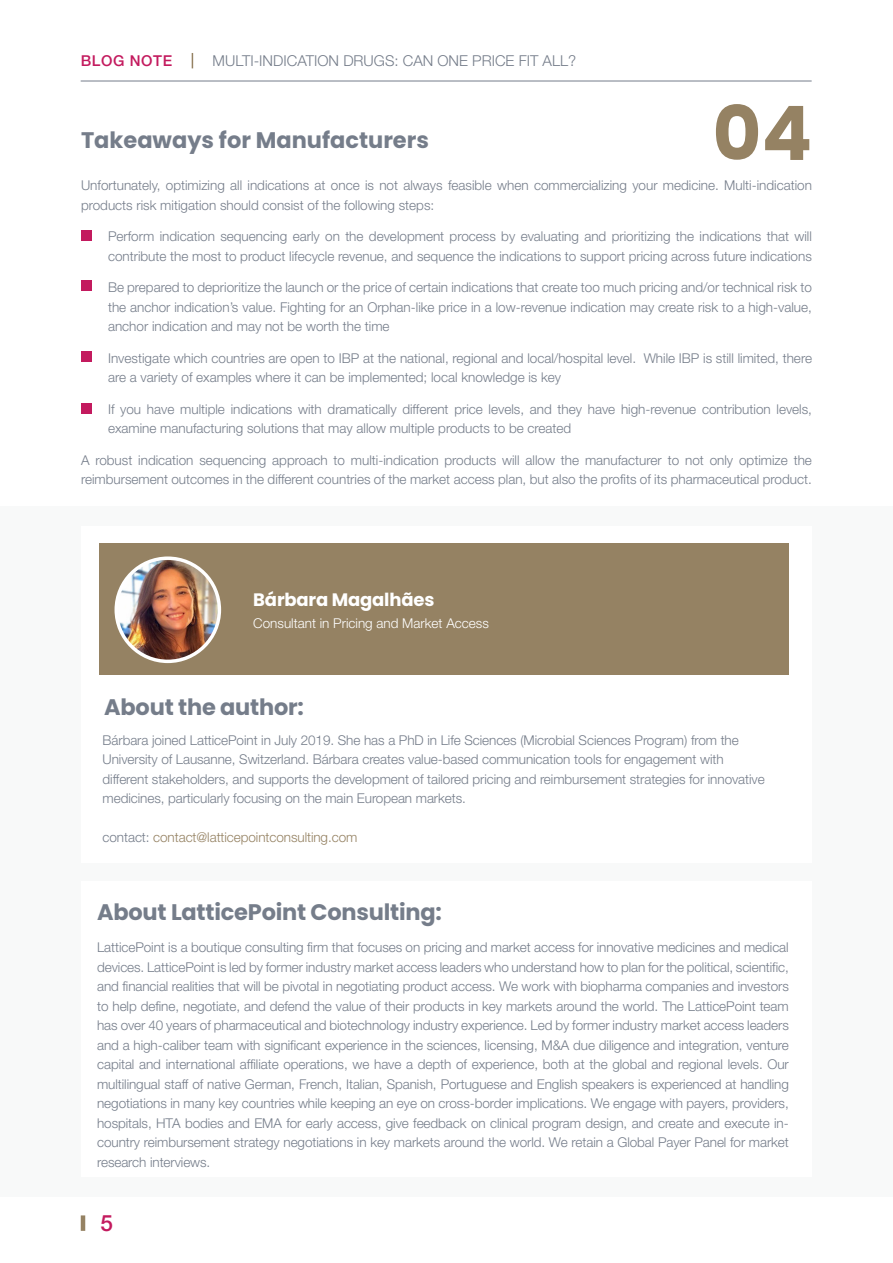
<style>
.page{position:relative;width:893px;height:1263px;background:#fff}
.page>*{position:absolute;margin:0;border:0;box-sizing:border-box;transform-origin:0 0}
.t1{font:700 75px "Poppins";color:#958263}
.t2{font:700 22.5px "Poppins";letter-spacing:-.01em;color:#757d8a}
.t3{font:500 22.5px "Helvetica Neue";color:#c31a5e}
.t4{font:700 18px "Poppins";letter-spacing:-.01em;color:#fff}
.t5{font:300 15px "Helvetica Neue";color:#757d8a}
.t6{font:500 15px "Helvetica Neue";letter-spacing:.04em;color:#c31a5e}
.t7{font:300 13.5px/19.5px "Helvetica Neue";color:#757d8a}
.t8{font:300 13.5px "Helvetica Neue";letter-spacing:-.005em;color:#958263}
.t9{font:300 13.5px "Helvetica Neue";color:#fff}
.s1{font-family:"Arial";font-weight:400;font-size:16.5px;color:#231f20}
.s2{color:#757d8a}
</style>
<div class="page">
<svg style="left:192px;top:53px;width:1px;height:15px"></svg>
<hr style="left:81px;top:1215px;width:4px;height:16px;background:#958263">
<hr style="left:81px;top:81px;width:731px;height:1px;background:#757d8a">
<div style="left:81px;top:230px;width:10px;height:11px;background:#c31a5e"></div>
<div style="left:81px;top:280px;width:10px;height:10px;background:#c31a5e"></div>
<div style="left:81px;top:351px;width:10px;height:10px;background:#c31a5e"></div>
<div style="left:81px;top:403px;width:10px;height:10px;background:#c31a5e"></div>
<div style="left:0;top:506px;width:893px;height:691px;background:#f8f9f9"></div>
<div style="left:81px;top:881px;width:731px;height:295px;background:#fff"></div>
<div style="left:81px;top:526px;width:731px;height:337px;background:#fff"></div>
<div style="left:100px;top:543px;width:689px;height:131px;background:#958263"></div>
<img style="left:116px;top:558px;width:103px;height:103px;border-radius:52px">
<div style="left:115px;top:556px;width:106px;height:107px;border:3px solid #fff;border-radius:50%"></div>
<p class="t6" style="left:81px;top:52px;width:93px">BLOG NOTE</p>
<p class="t5" style="left:213px;top:52px;width:365px">MULTI-INDICATION DRUGS: CAN ONE PRICE FIT ALL?</p>
<p class="t2" style="left:81px;top:127px;width:349px">Takeaways for Manufacturers</p>
<p class="t1" style="left:712px;top:90px;width:101px">04</p>
<p class="t7" style="left:81px;top:175px;width:732px">Unfortunately, optimizing all indications at once is not always feasible when commercializing your medicine. Multi-indication products risk mitigation should consist of the following steps:</p>
<p class="t7" style="left:81px;top:226px;width:732px;text-align:right"><span class="s1">•</span> Perform indication sequencing early on the development process by evaluating and prioritizing the indications that will contribute the most to product lifecycle revenue, and sequence the indications to support pricing across future indications</p>
<p class="t7" style="left:108px;top:277px;width:705px;text-align:justify;text-indent:-27px"><span class="s1">•</span> Be prepared to deprioritize the launch or the price of certain indications that create too much pricing and/or technical risk to the anchor indication’s value. Fighting for an Orphan-like price in a low-revenue indication may create risk to a high-value, anchor indication and may not be worth the time</p>
<p class="t7" style="left:108px;top:348px;width:705px;text-indent:-27px"><span class="s1">•</span> Investigate which countries are open to IBP at the national, regional and local/hospital level. While IBP is still limited, there are a variety of examples where it can be implemented; local knowledge is key</p>
<p class="t7" style="left:108px;top:399px;width:705px;text-indent:-27px"><span class="s1">•</span> If you have multiple indications with dramatically different price levels, and they have high-revenue contribution levels, examine manufacturing solutions that may allow multiple products to be created</p>
<p class="t7" style="left:81px;top:450px;width:732px">A robust indication sequencing approach to multi-indication products will allow the manufacturer to not only optimize the reimbursement outcomes in the different countries of the market access plan, but also the profits of its pharmaceutical product.</p>
<p class="t4" style="left:253px;top:589px;width:183px">Bárbara Magalhães</p>
<p class="t9" style="left:253px;top:615px;width:237px">Consultant in Pricing and Market Access</p>
<p class="t2" style="left:104px;top:694px;width:201px">About the author:</p>
<p class="t7" style="left:103px;top:730px;width:664px">Bárbara joined LatticePoint in July 2019. She has a PhD in Life Sciences (Microbial Sciences Program) from the University of Lausanne, Switzerland. Bárbara creates value-based communication tools for engagement with different stakeholders, and supports the development of tailored pricing and reimbursement strategies for innovative medicines, particularly focusing on the main European markets.</p>
<p class="t8" style="left:103px;top:829px;width:256px"><span class="s2">contact:</span> contact@latticepointconsulting.com</p>
<p class="t2" style="left:97px;top:899px;width:346px">About LatticePoint Consulting:</p>
<p class="t7" style="left:97px;top:937px;width:693px;text-align:justify">LatticePoint is a boutique consulting firm that focuses on pricing and market access for innovative medicines and medical devices. LatticePoint is led by former industry market access leaders who understand how to plan for the political, scientific, and financial realities that will be pivotal in negotiating product access. We work with biopharma companies and investors to help define, negotiate, and defend the value of their products in key markets around the world. The LatticePoint team has over 40 years of pharmaceutical and biotechnology industry experience. Led by former industry market access leaders and a high-caliber team with significant experience in the sciences, licensing, M&amp;A due diligence and integration, venture capital and international affiliate operations, we have a depth of experience, both at the global and regional levels. Our multilingual staff of native German, French, Italian, Spanish, Portuguese and English speakers is experienced at handling negotiations in many key countries while keeping an eye on cross-border implications. We engage with payers, providers, hospitals, HTA bodies and EMA for early access, give feedback on clinical program design, and create and execute in&shy;country reimbursement strategy negotiations in key markets around the world. We retain a Global Payer Panel for market research interviews.</p>
<h2 class="t3" style="left:101px;top:1209px;width:14px">5</h2>
</div>
